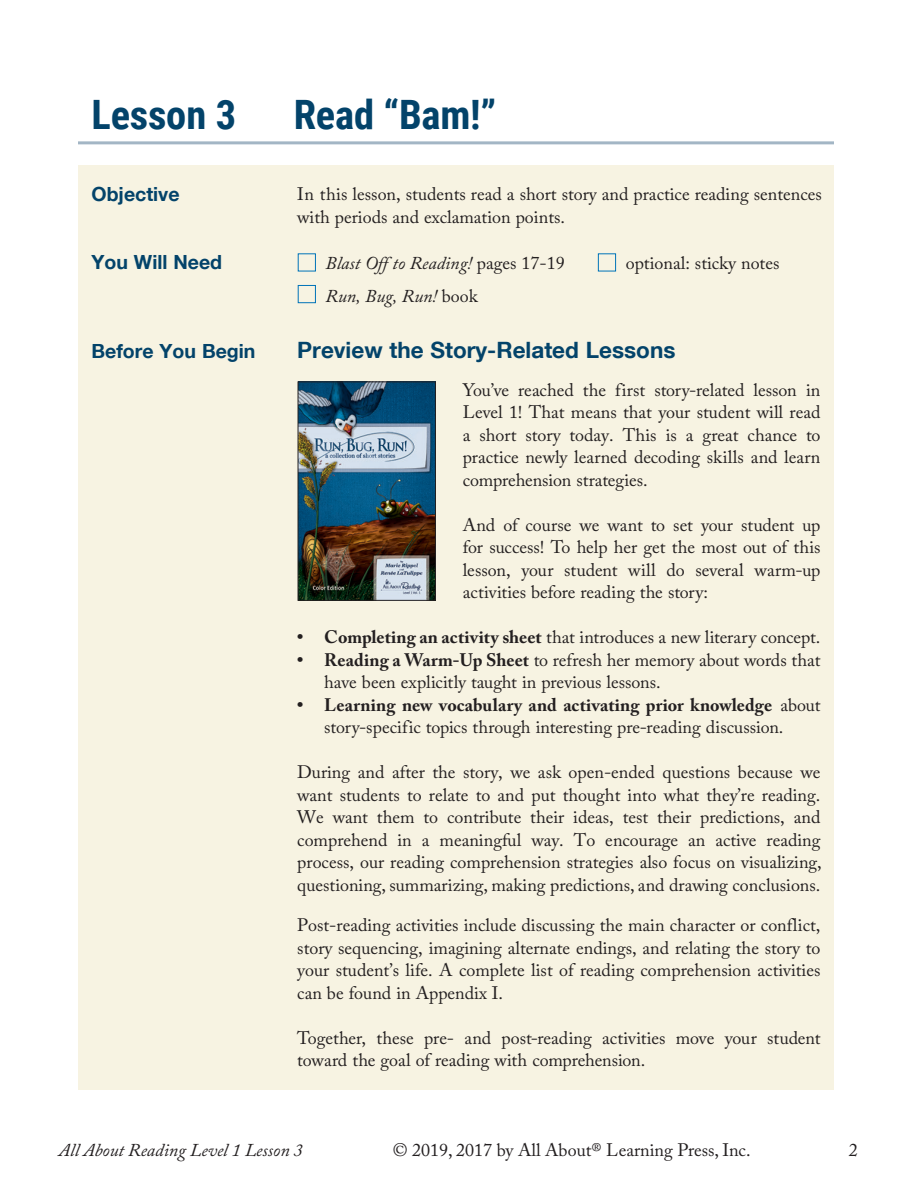
<style>
.page{position:relative;width:918px;height:1188px;background:#fff}
.page>*{position:absolute;margin:0;border:0;box-sizing:border-box;transform-origin:0 0}
.t1{font:700 40.5px "Roboto Condensed";letter-spacing:-.005em;color:#03436a}
.t2{font:700 22.5px "Helvetica Neue LT Com";color:#03436a}
.t3{font:700 19.5px "Helvetica Neue LT Com";color:#03436a}
.t4{font:18px/22.5px "Adobe Caslon Pro";color:#231f20;text-align:justify}
.t5{font:italic 18px/33px "Adobe Caslon Pro";color:#231f20}
.t6{font:16.5px "Adobe Caslon Pro";color:#231f20}
.s1{font-style:normal}
.s2{font-weight:700}
</style>
<div class="page">
<hr style="left:78px;top:141px;width:756px;height:3px;background:#a3b6c5">
<div style="left:78px;top:165px;width:756px;height:925px;background:#f7f3e2"></div>
<div style="left:598px;top:253px;width:18px;height:18px;border:1px solid #0073b8"></div>
<div style="left:298px;top:285px;width:18px;height:18px;border:1px solid #0073b8"></div>
<img style="left:300px;top:383px;width:134px;height:216px">
<div style="left:298px;top:381px;width:138px;height:220px;border:1px solid #231f20"></div>
<p class="t1" style="left:91px;top:87px;width:146px">Lesson 3</p>
<p class="t1" style="left:294px;top:87px;width:204px">Read “Bam!”</p>
<p class="t3" style="left:92px;top:182px;width:90px">Objective</p>
<p class="t4" style="left:297px;top:183px;width:526px">In this lesson, students read a short story and practice reading sentences with periods and exclamation points.</p>
<p class="t3" style="left:92px;top:250px;width:132px">You Will Need</p>
<p class="t5" style="left:326px;top:246px;width:241px">Blast Off to Reading! <span class="s1">pages 17-19<br></span>Run, Bug, Run! <span class="s1">book</span></p>
<p class="t4" style="left:626px;top:251px;width:155px">optional: sticky notes</p>
<p class="t3" style="left:92px;top:338px;width:165px">Before You Begin</p>
<p class="t2" style="left:297px;top:336px;width:380px">Preview the Story-Related Lessons</p>
<p class="t4" style="left:463px;top:378px;width:359px">You’ve reached the first story-related lesson in Level 1! That means that your student will read a short story today. This is a great chance to practice newly learned decoding skills and learn comprehension strategies.</p>
<p class="t4" style="left:463px;top:513px;width:359px">And of course we want to set your student up for success! To help her get the most out of this lesson, your student will do several warm-up activities before reading the story:</p>
<p class="t4" style="left:297px;top:626px;width:525px"><span class="s2">• Completing an activity sheet</span> that introduces a new literary concept.</p>
<p class="t4" style="left:324px;top:648px;width:498px;text-indent:-27px"><span class="s2">• Reading a Warm-Up Sheet</span> to refresh her memory about words that have been explicitly taught in previous lessons.</p>
<p class="t4" style="left:297px;top:693px;width:525px;text-align:center"><span class="s2">• Learning new vocabulary and activating prior knowledge</span> about story-specific topics through interesting pre-reading discussion.</p>
<p class="t4" style="left:297px;top:761px;width:526px">During and after the story, we ask open-ended questions because we want students to relate to and put thought into what they’re reading.<br>We want them to contribute their ideas, test their predictions, and comprehend in a meaningful way. To encourage an active reading process, our reading comprehension strategies also focus on visualizing, questioning, summarizing, making predictions, and drawing conclusions.</p>
<p class="t4" style="left:297px;top:914px;width:525px">Post-reading activities include discussing the main character or conflict, story sequencing, imagining alternate endings, and relating the story to your student’s life. A complete list of reading comprehension activities can be found in Appendix I.</p>
<p class="t4" style="left:297px;top:1026px;width:525px">Together, these pre- and post-reading activities move your student toward the goal of reading with comprehension.</p>
<p class="t6" style="left:94px;top:1137px;width:156px">Lesson 3: Read “Bam!”</p>
<p class="t4" style="left:393px;top:1138px;width:359px">© 2019, 2017 by All About® Learning Press, Inc.</p>
<p class="t4" style="left:849px;top:1138px;width:10px">2</p>
<p class="t5" style="left:59px;top:1133px;width:246px">All About Reading Level 1 Lesson 3</p>
</div>
